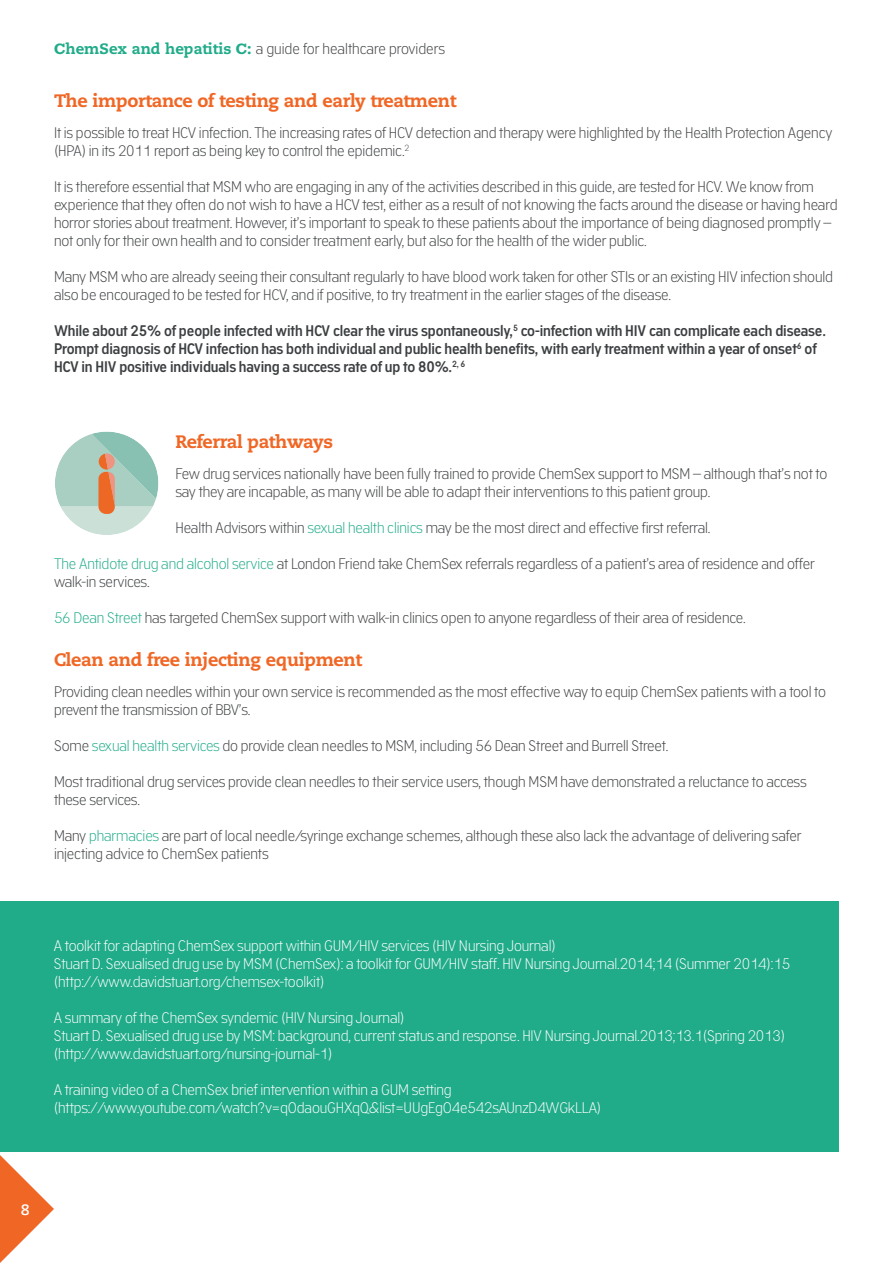
<style>
.page{position:relative;width:893px;height:1263px;background:#fff}
.page>*{position:absolute;margin:0;border:0;box-sizing:border-box;transform-origin:0 0}
.t1{font:800 18px "Caecilia LT Std";letter-spacing:-.02em;color:#f06725}
.t2{font:300 15px/18px "Academy Sans";letter-spacing:-.01em;color:#3c3f41}
.t3{font:300 15px/18px "Academy Sans";letter-spacing:-.01em;color:#fff}
.t4{font:600 15px/18px "Academy Sans";letter-spacing:-.01em;color:#3c3f41}
.t5{font:700 15px "Caecilia LT Std";color:#fff}
.s1{font-family:"Geo Slb 712 Md BT";font-weight:700;color:#20ab89}
.s2{font-family:"Caecilia LT Std";font-weight:800;color:#20ab89}
.s3{color:#20ab89}
</style>
<div class="page">
<svg style="left:0;top:1155px;width:54px;height:108px"></svg>
<div style="left:0;top:901px;width:839px;height:251px;background:#20ab89"></div>
<svg style="left:55px;top:432px;width:103px;height:103px"></svg>
<p class="t2" style="left:54px;top:39px;width:392px"><span class="s1">C</span><span class="s2">hemSex and hepatitis</span> <span class="s1">C</span><span class="s2">:</span> a guide for healthcare providers</p>
<p class="t1" style="left:54px;top:90px;width:404px">The importance of testing and early treatment</p>
<p class="t2" style="left:54px;top:123px;width:780px">It is possible to treat HCV infection. The increasing rates of HCV detection and therapy were highlighted by the Health Protection Agency (HPA) in its 2011 report as being key to control the epidemic.<sup>2</sup></p>
<p class="t2" style="left:54px;top:177px;width:785px">It is therefore essential that MSM who are engaging in any of the activities described in this guide, are tested for HCV. We know from experience that they often do not wish to have a HCV test, either as a result of not knowing the facts around the disease or having heard horror stories about treatment. However, it’s important to speak to these patients about the importance of being diagnosed promptly – not only for their own health and to consider treatment early, but also for the health of the wider public.</p>
<p class="t2" style="left:54px;top:267px;width:780px">Many MSM who are already seeing their consultant regularly to have blood work taken for other STIs or an existing HIV infection should also be encouraged to be tested for HCV, and if positive, to try treatment in the earlier stages of the disease.</p>
<p class="t4" style="left:54px;top:322px;width:774px">While about 25% of people infected with HCV clear the virus spontaneously,<sup>5</sup> co-infection with HIV can complicate each disease.<br>Prompt diagnosis of HCV infection has both individual and public health benefits, with early treatment within a year of onset<sup>6</sup> of<br>HCV in HIV positive individuals having a success rate of up to 80%.<sup>2,</sup> <sup>6</sup></p>
<p class="t1" style="left:175px;top:430px;width:159px">Referral pathways</p>
<p class="t2" style="left:175px;top:464px;width:653px">Few drug services nationally have been fully trained to provide ChemSex support to MSM – although that’s not to say they are incapable, as many will be able to adapt their interventions to this patient group.</p>
<p class="t2" style="left:175px;top:518px;width:537px">Health Advisors within <span class="s3">sexual health clinics</span> may be the most direct and effective first referral.</p>
<p class="t2" style="left:54px;top:554px;width:762px"><span class="s3">The Antidote drug and alcohol service</span> at London Friend take ChemSex referrals regardless of a patient’s area of residence and offer walk-in services.</p>
<p class="t2" style="left:54px;top:608px;width:693px"><span class="s3">56 Dean Street</span> has targeted ChemSex support with walk-in clinics open to anyone regardless of their area of residence.</p>
<p class="t1" style="left:54px;top:648px;width:310px">Clean and free injecting equipment</p>
<p class="t2" style="left:54px;top:682px;width:773px">Providing clean needles within your own service is recommended as the most effective way to equip ChemSex patients with a tool to prevent the transmission of BBV’s.</p>
<p class="t2" style="left:54px;top:736px;width:616px">Some <span class="s3">sexual health services</span> do provide clean needles to MSM, including 56 Dean Street and Burrell Street.</p>
<p class="t2" style="left:54px;top:772px;width:754px">Most traditional drug services provide clean needles to their service users, though MSM have demonstrated a reluctance to access these services.</p>
<p class="t2" style="left:54px;top:826px;width:749px">Many <span class="s3">pharmacies</span> are part of local needle/syringe exchange schemes, although these also lack the advantage of delivering safer injecting advice to ChemSex patients</p>
<p class="t3" style="left:54px;top:936px;width:738px">A toolkit for adapting ChemSex support within GUM/HIV services (HIV Nursing Journal)<br>Stuart D. Sexualised drug use by MSM (ChemSex): a toolkit for GUM/HIV staff. HIV Nursing Journal.2014;14 (Summer 2014):15 (http://www.davidstuart.org/chemsex-toolkit)</p>
<p class="t3" style="left:54px;top:1008px;width:733px">A summary of the ChemSex syndemic (HIV Nursing Journal)<br>Stuart D. Sexualised drug use by MSM: background, current status and response. HIV Nursing Journal.2013;13.1(Spring 2013) (http://www.davidstuart.org/nursing-journal-1)</p>
<p class="t3" style="left:54px;top:1080px;width:549px">A training video of a ChemSex brief intervention within a GUM setting (https://www.youtube.com/watch?v=qOdaouGHXqQ&amp;list=UUgEgO4e542sAUnzD4WGkLLA)</p>
<p class="t5" style="left:21px;top:1200px;width:10px">8</p>
</div>
